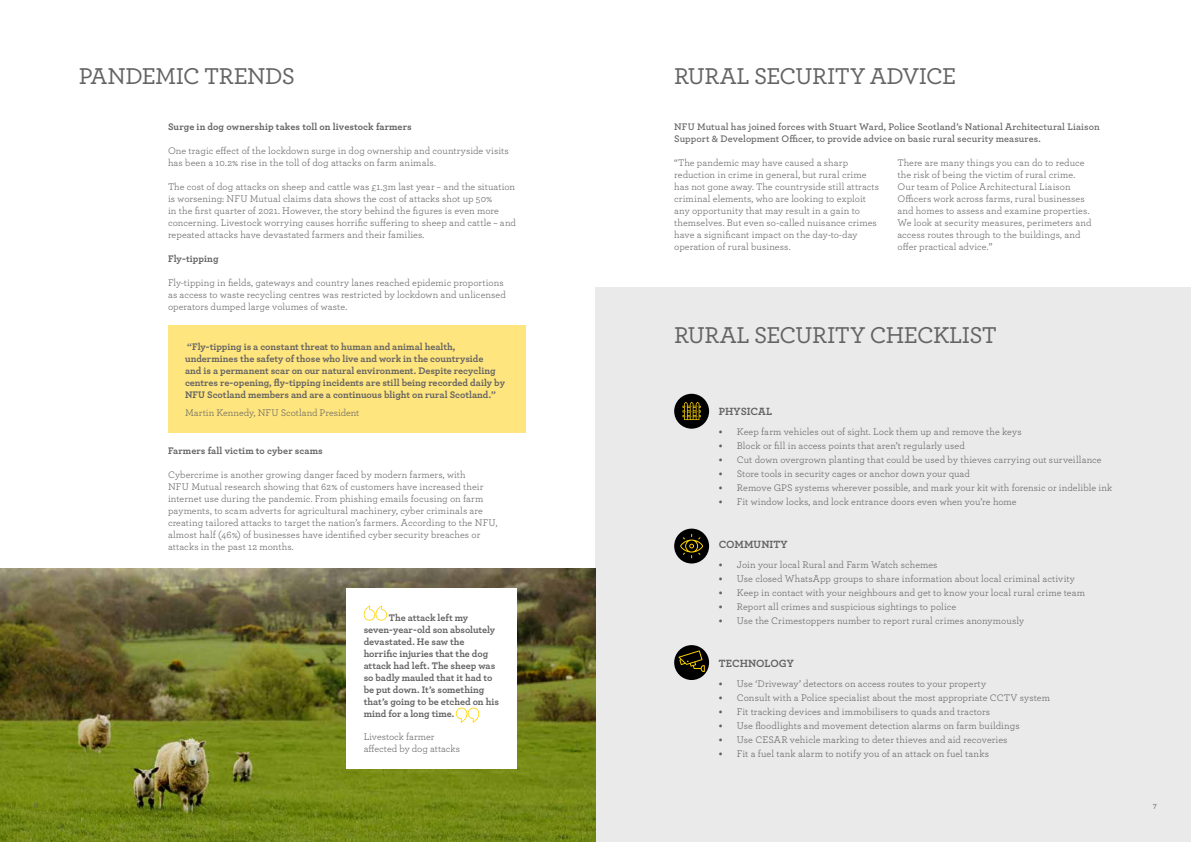
<style>
.page{position:relative;width:1191px;height:842px;background:#fff}
.page>*{position:absolute;margin:0;border:0;box-sizing:border-box;transform-origin:0 0}
.t1{font:500 24px "Archer Pro";letter-spacing:-.02em;color:#646363}
.t2{font:700 11px "Archer Pro";color:#646363}
.t3{font:10px/12px "Archer Pro";letter-spacing:.005em;color:#646363}
.t4{font:700 10px/12px "Archer Pro";color:#646363}
.t5{font:600 10px/12px "Archer Pro";letter-spacing:.005em;color:#646363}
.t6{font:500 8px "Archer Pro";color:#646363}
.s1{font-weight:700;font-size:11px}
</style>
<div class="page">
<div style="left:595px;top:287px;width:596px;height:555px;background:#eaeaea"></div>
<div style="left:674px;top:394px;width:35px;height:35px;background:#000;border-radius:50%"></div>
<svg style="left:682px;top:402px;width:18px;height:18px"></svg>
<div style="left:674px;top:529px;width:35px;height:34px;background:#000;border-radius:50%"></div>
<svg style="left:680px;top:534px;width:23px;height:24px"></svg>
<div style="left:674px;top:645px;width:35px;height:35px;background:#000;border-radius:50%"></div>
<svg style="left:678px;top:650px;width:27px;height:22px"></svg>
<img style="left:0;top:569px;width:595px;height:273px">
<div style="left:168px;top:325px;width:357px;height:108px;background:#ffe57e"></div>
<div style="left:347px;top:588px;width:170px;height:181px;background:#fff"></div>
<svg style="left:363px;top:605px;width:24px;height:16px"></svg>
<svg style="left:456px;top:708px;width:23px;height:15px"></svg>
<h1 class="t1" style="left:79px;top:59px;width:218px">PANDEMIC TRENDS</h1>
<h1 class="t1" style="left:674px;top:59px;width:284px">RURAL SECURITY ADVICE</h1>
<p class="t4" style="left:168px;top:120px;width:245px">Surge in dog ownership takes toll on livestock farmers</p>
<p class="t3" style="left:168px;top:144px;width:342px">One tragic effect of the lockdown surge in dog ownership and countryside visits has been a 10.2% rise in the toll of dog attacks on farm animals.</p>
<p class="t3" style="left:168px;top:180px;width:349px">The cost of dog attacks on sheep and cattle was £1.3m last year – and the situation is worsening: NFU Mutual claims data shows the cost of attacks shot up 50%<br>in the first quarter of 2021. However, the story behind the figures is even more concerning. Livestock worrying causes horrific suffering to sheep and cattle – and repeated attacks have devastated farmers and their families.</p>
<p class="t4" style="left:168px;top:252px;width:52px">Fly-tipping</p>
<p class="t3" style="left:168px;top:276px;width:339px">Fly-tipping in fields, gateways and country lanes reached epidemic proportions as access to waste recycling centres was restricted by lockdown and unlicensed operators dumped large volumes of waste.</p>
<p class="t5" style="left:674px;top:120px;width:427px">NFU Mutual has joined forces with Stuart Ward, Police Scotland’s National Architectural Liaison<br>Support &amp; Development Officer, to provide advice on basic rural security measures.</p>
<p class="t3" style="left:674px;top:156px;width:206px">“The pandemic may have caused a sharp reduction in crime in general, but rural crime has not gone away. The countryside still attracts criminal elements, who are looking to exploit any opportunity that may result in a gain to themselves. But even so-called nuisance crimes have a significant impact on the day-to-day operation of rural business.</p>
<p class="t3" style="left:897px;top:156px;width:195px">There are many things you can do to reduce the risk of being the victim of rural crime.<br>Our team of Police Architectural Liaison Officers work across farms, rural businesses and homes to assess and examine properties.<br>We look at security measures, perimeters and access routes through to the buildings, and offer practical advice.”</p>
<p class="t4" style="left:187px;top:340px;width:270px">“Fly-tipping is a constant threat to human and animal health,</p>
<p class="t4" style="left:185px;top:352px;width:321px">undermines the safety of those who live and work in the countryside<br>and is a permanent scar on our natural environment. Despite recycling centres re-opening, fly-tipping incidents are still being recorded daily by NFU Scotland members and are a continuous blight on rural Scotland.”</p>
<p class="t3" style="left:185px;top:406px;width:176px">Martin Kennedy, NFU Scotland President</p>
<p class="t4" style="left:168px;top:444px;width:156px">Farmers fall victim to cyber scams</p>
<p class="t3" style="left:168px;top:468px;width:331px">Cybercrime is another growing danger faced by modern farmers, with<br>NFU Mutual research showing that 62% of customers have increased their internet use during the pandemic. From phishing emails focusing on farm payments, to scam adverts for agricultural machinery, cyber criminals are creating tailored attacks to target the nation’s farmers. According to the NFU, almost half (46%) of businesses have identified cyber security breaches or attacks in the past 12 months.</p>
<p class="t4" style="left:364px;top:611px;width:137px;text-indent:25px">The attack left my seven-year-old son absolutely devastated. He saw the horrific injuries that the dog attack had left. The sheep was so badly mauled that it had to be put down. It’s something that’s going to be etched on his mind for a long time.</p>
<p class="t3" style="left:364px;top:730px;width:98px">Livestock farmer affected by dog attacks</p>
<h1 class="t1" style="left:674px;top:317px;width:324px">RURAL SECURITY CHECKLIST</h1>
<p class="t2" style="left:719px;top:403px;width:55px">PHYSICAL</p>
<p class="t3" style="left:719px;top:425px;width:304px"><span class="s1">•</span> Keep farm vehicles out of sight. Lock them up and remove the keys</p>
<p class="t3" style="left:719px;top:439px;width:247px"><span class="s1">•</span> Block or fill in access points that aren’t regularly used</p>
<p class="t3" style="left:719px;top:453px;width:384px"><span class="s1">•</span> Cut down overgrown planting that could be used by thieves carrying out surveillance</p>
<p class="t3" style="left:719px;top:467px;width:252px"><span class="s1">•</span> Store tools in security cages or anchor down your quad</p>
<p class="t3" style="left:719px;top:481px;width:395px"><span class="s1">•</span> Remove GPS systems wherever possible, and mark your kit with forensic or indelible ink</p>
<p class="t3" style="left:719px;top:495px;width:299px"><span class="s1">•</span> Fit window locks, and lock entrance doors even when you’re home</p>
<p class="t2" style="left:719px;top:536px;width:70px">COMMUNITY</p>
<p class="t3" style="left:719px;top:558px;width:220px"><span class="s1">•</span> Join your local Rural and Farm Watch schemes</p>
<p class="t3" style="left:719px;top:572px;width:357px"><span class="s1">•</span> Use closed WhatsApp groups to share information about local criminal activity</p>
<p class="t3" style="left:719px;top:586px;width:368px"><span class="s1">•</span> Keep in contact with your neighbours and get to know your local rural crime team</p>
<p class="t3" style="left:719px;top:600px;width:239px"><span class="s1">•</span> Report all crimes and suspicious sightings to police</p>
<p class="t3" style="left:719px;top:614px;width:307px"><span class="s1">•</span> Use the Crimestoppers number to report rural crimes anonymously</p>
<p class="t2" style="left:719px;top:655px;width:76px">TECHNOLOGY</p>
<p class="t3" style="left:719px;top:677px;width:269px"><span class="s1">•</span> Use ‘Driveway’ detectors on access routes to your property</p>
<p class="t3" style="left:719px;top:691px;width:333px"><span class="s1">•</span> Consult with a Police specialist about the most appropriate CCTV system</p>
<p class="t3" style="left:719px;top:705px;width:273px"><span class="s1">•</span> Fit tracking devices and immobilisers to quads and tractors</p>
<p class="t3" style="left:719px;top:719px;width:302px"><span class="s1">•</span> Use floodlights and movement detection alarms on farm buildings</p>
<p class="t3" style="left:719px;top:733px;width:290px"><span class="s1">•</span> Use CESAR vehicle marking to deter thieves and aid recoveries</p>
<p class="t3" style="left:719px;top:747px;width:272px"><span class="s1">•</span> Fit a fuel tank alarm to notify you of an attack on fuel tanks</p>
<p class="t6" style="left:34px;top:799px;width:6px">6</p>
<p class="t6" style="left:1153px;top:799px;width:5px">7</p>
</div>
